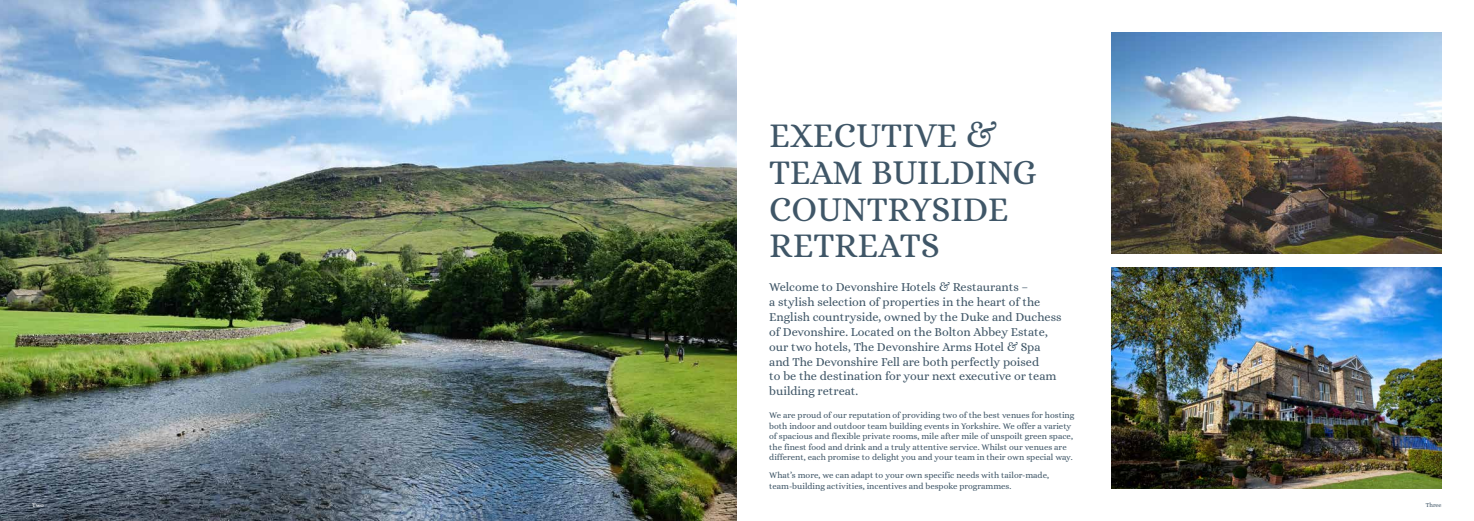
<style>
.page{position:relative;width:1474px;height:521px;background:#fff}
.page>*{position:absolute;margin:0;border:0;box-sizing:border-box;transform-origin:0 0}
.t1{font:35px/36.8px "Alice";letter-spacing:-.01em;color:#3f5667}
.t2{font:12.25px/14.9px "Alice";color:#3f5667}
.t3{font:8.75px/10.5px "Alice";color:#3f5667}
.t4{font:6.12px "Alice";letter-spacing:-.005em;color:#3f5667}
.t5{font:6.12px "Alice";color:#fff}
</style>
<div class="page">
<img style="left:1111px;top:267px;width:330px;height:222px">
<img style="left:0;top:0;width:737px;height:521px">
<img style="left:1111px;top:32px;width:330px;height:222px">
<h1 class="t1" style="left:769px;top:119px;width:269px">EXECUTIVE &amp;<br>TEAM BUILDING<br>COUNTRYSIDE<br>RETREATS</h1>
<p class="t2" style="left:769px;top:280px;width:294px">Welcome to Devonshire Hotels &amp; Restaurants –<br>a stylish selection of properties in the heart of the English countryside, owned by the Duke and Duchess of Devonshire. Located on the Bolton Abbey Estate, our two hotels, The Devonshire Arms Hotel &amp; Spa and The Devonshire Fell are both perfectly poised<br>to be the destination for your next executive or team building retreat.</p>
<p class="t3" style="left:769px;top:411px;width:306px">We are proud of our reputation of providing two of the best venues for hosting both indoor and outdoor team building events in Yorkshire. We offer a variety of spacious and flexible private rooms, mile after mile of unspoilt green space, the finest food and drink and a truly attentive service. Whilst our venues are different, each promise to delight you and your team in their own special way.</p>
<p class="t3" style="left:769px;top:470px;width:281px">What’s more, we can adapt to your own specific needs with tailor-made, team-building activities, incentives and bespoke programmes.</p>
<p class="t5" style="left:32px;top:502px;width:13px">Two</p>
<p class="t4" style="left:1425px;top:502px;width:17px">Three</p>
</div>
